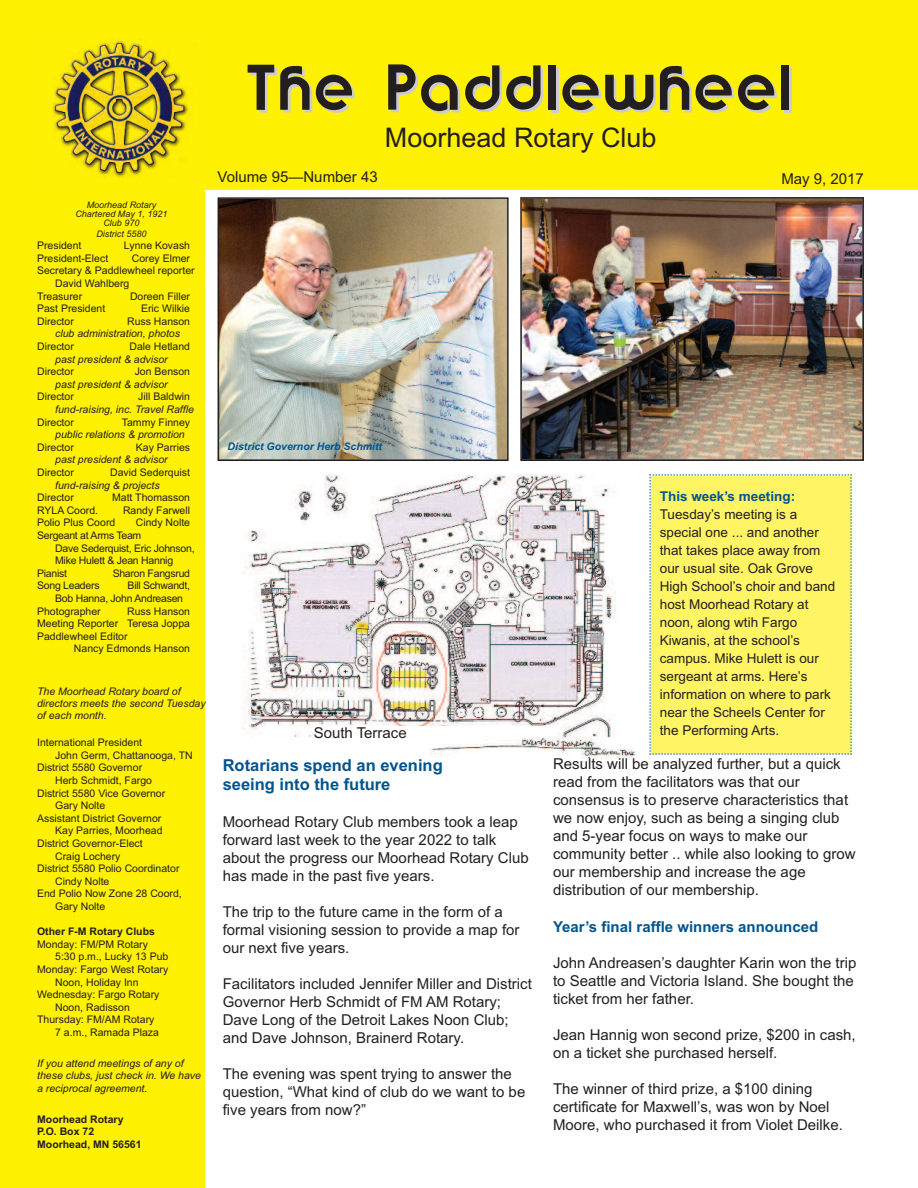
<style>
.page{position:relative;width:918px;height:1188px;background:#fff}
.page>*{position:absolute;margin:0;border:0;box-sizing:border-box;transform-origin:0 0}
.t1{font:54px "Brandish";letter-spacing:.05em;color:#231f20}
.t2{font:27px "Arial";color:#231f20}
.t3{font:700 16.5px/19.8px "Arial";color:#00548e}
.t4{font:15px/18px "Arial";color:#231f20}
.t5{font:700 15px "Arial";color:#00548e}
.t6{font:13.5px/18px "Arial";color:#231f20}
.t7{font:700 13.5px "Arial";color:#00548e}
.t8{font:10.5px/12.6px "Arial";color:#231f20;text-align:justify}
.t9{font:italic 10.5px/12px "Arial";color:#231f20}
.t10{font:10.5px/12.6px "Arial";letter-spacing:-.025em;color:#231f20}
.t11{font:700 10.5px/12.6px "Arial";color:#231f20}
.t12{font:italic 700 10.5px "Arial";color:#00548e}
.t13{font:italic 9px/9px "Arial";color:#231f20;text-align:center}
</style>
<div class="page">
<div style="left:0;top:0;width:205px;height:1188px;background:#fff101"></div>
<div style="left:0;top:0;width:918px;height:190px;background:#fff101"></div>
<img style="left:52px;top:39px;width:141px;height:139px">
<div style="left:649px;top:474px;width:203px;height:281px;background:#fff463"></div>
<img style="left:221px;top:200px;width:285px;height:258px">
<div style="left:218px;top:197px;width:291px;height:264px;border:2px solid #231f20"></div>
<img style="left:523px;top:200px;width:338px;height:258px">
<div style="left:520px;top:197px;width:344px;height:264px;border:2px solid #231f20"></div>
<img style="left:242px;top:474px;width:395px;height:285px">
<div style="left:314px;top:727px;width:171px;height:17px;background:#fff"></div>
<p class="t13" style="left:75px;top:200px;width:94px">Moorhead Rotary<br>Chartered May 1, 1921<br>Club 970</p>
<p class="t13" style="left:96px;top:229px;width:52px">District 5580</p>
<p class="t8" style="left:37px;top:239px;width:46px">President</p>
<p class="t8" style="left:124px;top:239px;width:68px">Lynne Kovash</p>
<p class="t8" style="left:37px;top:252px;width:73px">President-Elect</p>
<p class="t8" style="left:132px;top:252px;width:60px">Corey Elmer</p>
<p class="t8" style="left:37px;top:264px;width:159px">Secretary &amp; Paddlewheel reporter</p>
<p class="t8" style="left:55px;top:277px;width:76px">David Wahlberg</p>
<p class="t8" style="left:37px;top:290px;width:47px">Treasurer</p>
<p class="t8" style="left:130px;top:290px;width:62px">Doreen Filler</p>
<p class="t8" style="left:37px;top:302px;width:70px">Past President</p>
<p class="t8" style="left:141px;top:302px;width:50px">Eric Wilkie</p>
<p class="t8" style="left:37px;top:315px;width:38px">Director</p>
<p class="t8" style="left:127px;top:315px;width:65px">Russ Hanson</p>
<p class="t9" style="left:55px;top:328px;width:126px">club administration, photos</p>
<p class="t8" style="left:37px;top:340px;width:38px">Director</p>
<p class="t8" style="left:129px;top:340px;width:62px">Dale Hetland</p>
<p class="t9" style="left:55px;top:353px;width:114px">past president &amp; advisor</p>
<p class="t8" style="left:37px;top:365px;width:38px">Director</p>
<p class="t8" style="left:135px;top:365px;width:57px">Jon Benson</p>
<p class="t9" style="left:55px;top:378px;width:114px">past president &amp; advisor</p>
<p class="t8" style="left:37px;top:390px;width:38px">Director</p>
<p class="t8" style="left:138px;top:390px;width:53px">Jill Baldwin</p>
<p class="t9" style="left:55px;top:403px;width:140px">fund-raising, inc. Travel Raffle</p>
<p class="t8" style="left:37px;top:416px;width:38px">Director</p>
<p class="t8" style="left:122px;top:416px;width:70px">Tammy Finney</p>
<p class="t9" style="left:55px;top:429px;width:131px">public relations &amp; promotion</p>
<p class="t8" style="left:37px;top:441px;width:38px">Director</p>
<p class="t8" style="left:136px;top:441px;width:56px">Kay Parries</p>
<p class="t9" style="left:55px;top:454px;width:114px">past president &amp; advisor</p>
<p class="t8" style="left:37px;top:466px;width:38px">Director</p>
<p class="t8" style="left:110px;top:466px;width:81px">David Sederquist</p>
<p class="t9" style="left:55px;top:479px;width:106px">fund-raising &amp; projects</p>
<p class="t8" style="left:37px;top:491px;width:38px">Director</p>
<p class="t8" style="left:112px;top:491px;width:80px">Matt Thomasson</p>
<p class="t8" style="left:37px;top:504px;width:63px">RYLA Coord.</p>
<p class="t8" style="left:123px;top:504px;width:69px">Randy Farwell</p>
<p class="t8" style="left:37px;top:516px;width:80px">Polio Plus Coord</p>
<p class="t10" style="left:37px;top:516px;width:154px;text-indent:99px">Cindy Nolte<br>Sergeant at Arms Team</p>
<p class="t10" style="left:55px;top:542px;width:141px">Dave Sederquist, Eric Johnson,</p>
<p class="t10" style="left:55px;top:554px;width:120px">Mike Hulett &amp; Jean Hannig</p>
<p class="t10" style="left:37px;top:567px;width:31px">Pianist</p>
<p class="t10" style="left:113px;top:567px;width:79px">Sharon Fangsrud</p>
<p class="t10" style="left:37px;top:579px;width:64px">Song Leaders</p>
<p class="t10" style="left:128px;top:579px;width:64px">Bill Schwandt,</p>
<p class="t10" style="left:55px;top:592px;width:129px">Bob Hanna, John Andreasen</p>
<p class="t8" style="left:37px;top:605px;width:65px">Photographer</p>
<p class="t8" style="left:37px;top:605px;width:154px;text-indent:90px">Russ Hanson Meeting Reporter Teresa Joppa Paddlewheel Editor</p>
<p class="t8" style="left:74px;top:642px;width:118px">Nancy Edmonds Hanson</p>
<p class="t9" style="left:37px;top:685px;width:170px">The Moorhead Rotary board of directors meets the second Tuesday of each month.</p>
<p class="t8" style="left:37px;top:736px;width:107px">International President</p>
<p class="t8" style="left:55px;top:749px;width:139px">John Germ, Chattanooga, TN</p>
<p class="t8" style="left:37px;top:762px;width:107px">District 5580 Governor</p>
<p class="t8" style="left:55px;top:774px;width:98px">Herb Schmidt, Fargo</p>
<p class="t8" style="left:37px;top:787px;width:130px">District 5580 Vice Governor</p>
<p class="t8" style="left:55px;top:799px;width:52px">Gary Nolte</p>
<p class="t8" style="left:37px;top:812px;width:126px">Assistant District Governor</p>
<p class="t8" style="left:55px;top:825px;width:109px">Kay Parries, Moorhead</p>
<p class="t8" style="left:37px;top:837px;width:107px">District Governor-Elect</p>
<p class="t8" style="left:55px;top:850px;width:67px">Craig Lochery</p>
<p class="t8" style="left:37px;top:862px;width:144px">District 5580 Polio Coordinator</p>
<p class="t8" style="left:55px;top:875px;width:56px">Cindy Nolte</p>
<p class="t8" style="left:37px;top:888px;width:146px">End Polio Now Zone 28 Coord,</p>
<p class="t8" style="left:55px;top:900px;width:52px">Gary Nolte</p>
<p class="t11" style="left:37px;top:925px;width:119px">Other F-M Rotary Clubs</p>
<p class="t8" style="left:37px;top:938px;width:112px">Monday: FM/PM Rotary</p>
<p class="t8" style="left:55px;top:951px;width:115px">5:30 p.m., Lucky 13 Pub</p>
<p class="t8" style="left:37px;top:963px;width:133px">Monday: Fargo West Rotary</p>
<p class="t8" style="left:55px;top:976px;width:85px">Noon, Holiday Inn</p>
<p class="t8" style="left:37px;top:988px;width:124px">Wednesday: Fargo Rotary</p>
<p class="t8" style="left:55px;top:1001px;width:76px">Noon, Radisson</p>
<p class="t8" style="left:37px;top:1014px;width:119px">Thursday: FM/AM Rotary</p>
<p class="t8" style="left:55px;top:1026px;width:105px">7 a.m., Ramada Plaza</p>
<p class="t9" style="left:37px;top:1057px;width:165px;line-height:12.6px">If you attend meetings of any of these clubs, just check in. We have a reciprocal agreement.</p>
<p class="t11" style="left:37px;top:1113px;width:106px">Moorhead Rotary<br>P.O. Box 72<br>Moorhead, MN 56561</p>
<h1 class="t1" style="left:245px;top:60px;width:548px">The Paddlewheel</h1>
<h2 class="t2" style="left:385px;top:122px;width:273px">Moorhead Rotary Club</h2>
<p class="t4" style="left:781px;top:170px;width:84px">May 9, 2017</p>
<p class="t4" style="left:218px;top:168px;width:162px">Volume 95—Number 43</p>
<p class="t12" style="left:228px;top:440px;width:156px">District Governor Herb Schmitt</p>
<p class="t7" style="left:660px;top:488px;width:137px">This week’s meeting:</p>
<p class="t6" style="left:660px;top:505px;width:177px">Tuesday’s meeting is a special one ... and another that takes place away from our usual site. Oak Grove<br>High School’s choir and band host Moorhead Rotary at noon, along wtih Fargo<br>Kiwanis, at the school’s campus. Mike Hulett is our sergeant at arms. Here’s information on where to park near the Scheels Center for</p>
<p class="t4" style="left:314px;top:724px;width:95px">South Terrace</p>
<p class="t6" style="left:660px;top:721px;width:121px">the Performing Arts.</p>
<p class="t3" style="left:223px;top:755px;width:222px">Rotarians spend an evening seeing into the future</p>
<p class="t4" style="left:223px;top:813px;width:308px">Moorhead Rotary Club members took a leap forward last week to the year 2022 to talk about the progress our Moorhead Rotary Club has made in the past five years.</p>
<p class="t4" style="left:223px;top:903px;width:298px">The trip to the future came in the form of a formal visioning session to provide a map for our next five years.</p>
<p class="t4" style="left:223px;top:975px;width:311px">Facilitators included Jennifer Miller and District Governor Herb Schmidt of FM AM Rotary; Dave Long of the Detroit Lakes Noon Club; and Dave Johnson, Brainerd Rotary.</p>
<p class="t4" style="left:223px;top:1065px;width:304px">The evening was spent trying to answer the question, “What kind of club do we want to be five years from now?”</p>
<p class="t4" style="left:553px;top:755px;width:304px">Results will be analyzed further, but a quick read from the facilitators was that our consensus is to preserve characteristics that we now enjoy, such as being a singing club and 5-year focus on ways to make our community better .. while also looking to grow our membership and increase the age distribution of our membership.</p>
<p class="t5" style="left:553px;top:918px;width:267px">Year’s final raffle winners announced</p>
<p class="t4" style="left:553px;top:953px;width:305px">John Andreasen’s daughter Karin won the trip to Seattle and Victoria Island. She bought the ticket from her father.</p>
<p class="t4" style="left:553px;top:1025px;width:304px">Jean Hannig won second prize, $200 in cash, on a ticket she purchased herself.</p>
<p class="t4" style="left:553px;top:1079px;width:291px">The winner of third prize, a $100 dining certificate for Maxwell’s, was won by Noel<br>Moore, who purchased it from Violet Deilke.</p>
</div>
